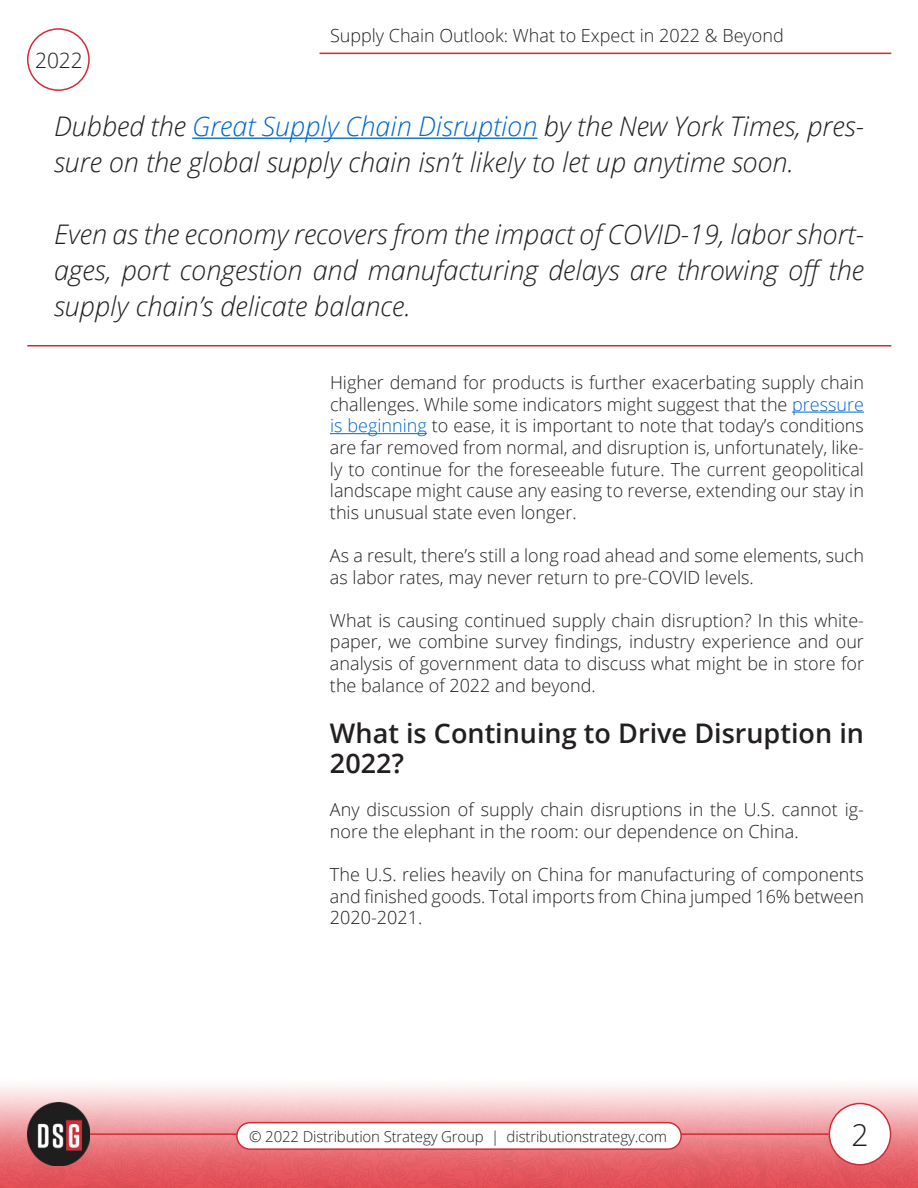
<style>
.page{position:relative;width:918px;height:1188px;background:#fff}
.page>*{position:absolute;margin:0;border:0;box-sizing:border-box;transform-origin:0 0}
.t1{font:300 30px "Open Sans";color:#1c1d1c}
.t2{font:italic 300 27px/36px "Open Sans";color:#231f20}
.t3{font:600 27px/30px "Open Sans";color:#231f20}
.t4{font:300 21px "Open Sans";color:#231f20}
.t5{font:300 18px/21.6px "Open Sans";color:#231f20;text-align:justify}
.t6{font:300 15px "Open Sans";letter-spacing:-.01em;color:#231f20}
.s1{color:#0068cd}
</style>
<div class="page">
<img style="left:0;top:1086px;width:918px;height:102px">
<hr style="left:90px;top:1133px;width:739px;height:2px;background:#d32b36">
<img style="left:27px;top:1103px;width:63px;height:63px">
<div style="left:829px;top:1104px;width:62px;height:61px;background:#fff;border-radius:50%"></div>
<div style="left:829px;top:1103px;width:62px;height:62px;border:2px solid #d32b36;border-radius:50%"></div>
<div style="left:237px;top:1123px;width:444px;height:26px;background:#fff;border-radius:13px"></div>
<div style="left:236px;top:1122px;width:446px;height:28px;border:2px solid #d32b36;border-radius:13px"></div>
<div style="left:27px;top:28px;width:63px;height:63px;border:2px solid #d32b36;border-radius:50%"></div>
<hr style="left:320px;top:53px;width:571px;height:1px;background:#d32b36">
<hr style="left:792px;top:412px;width:72px;height:1px;background:#0068cd">
<hr style="left:330px;top:433px;width:97px;height:1px;background:#0068cd">
<hr style="left:192px;top:138px;width:346px;height:1px;background:#0068cd">
<hr style="left:27px;top:345px;width:864px;height:2px;background:#d32b36">
<p class="t4" style="left:35px;top:52px;width:49px">2022</p>
<p class="t5" style="left:330px;top:27px;width:455px">Supply Chain Outlook: What to Expect in 2022 &amp; Beyond</p>
<h2 class="t2" style="left:54px;top:111px;width:811px">Dubbed the <span class="s1">Great Supply Chain Disruption</span> by the New York Times, pres&shy;sure on the global supply chain isn’t likely to let up anytime soon.</h2>
<h2 class="t2" style="left:54px;top:219px;width:812px;text-align:justify">Even as the economy recovers from the impact of COVID-19, labor short&shy;ages, port congestion and manufacturing delays are throwing off the supply chain’s delicate balance.</h2>
<p class="t5" style="left:330px;top:374px;width:536px">Higher demand for products is further exacerbating supply chain challenges. While some indicators might suggest that the <span class="s1">pressure is beginning</span> to ease, it is important to note that today’s conditions are far removed from normal, and disruption is, unfortunately, like&shy;ly to continue for the foreseeable future. The current geopolitical landscape might cause any easing to reverse, extending our stay in this unusual state even longer.</p>
<p class="t5" style="left:330px;top:546px;width:536px">As a result, there’s still a long road ahead and some elements, such as labor rates, may never return to pre-COVID levels.</p>
<p class="t5" style="left:330px;top:611px;width:536px">What is causing continued supply chain disruption? In this white&shy;paper, we combine survey findings, industry experience and our analysis of government data to discuss what might be in store for the balance of 2022 and beyond.</p>
<h2 class="t3" style="left:330px;top:721px;width:536px">What is Continuing to Drive Disruption in<br>2022?</h2>
<p class="t5" style="left:330px;top:801px;width:536px">Any discussion of supply chain disruptions in the U.S. cannot ig&shy;nore the elephant in the room: our dependence on China.</p>
<p class="t5" style="left:330px;top:866px;width:536px">The U.S. relies heavily on China for manufacturing of components and finished goods. Total imports from China jumped 16% between 2020-2021.</p>
<p class="t6" style="left:249px;top:1130px;width:419px">© 2022 Distribution Strategy Group | distributionstrategy.com</p>
<h1 class="t1" style="left:851px;top:1123px;width:19px">2</h1>
</div>
